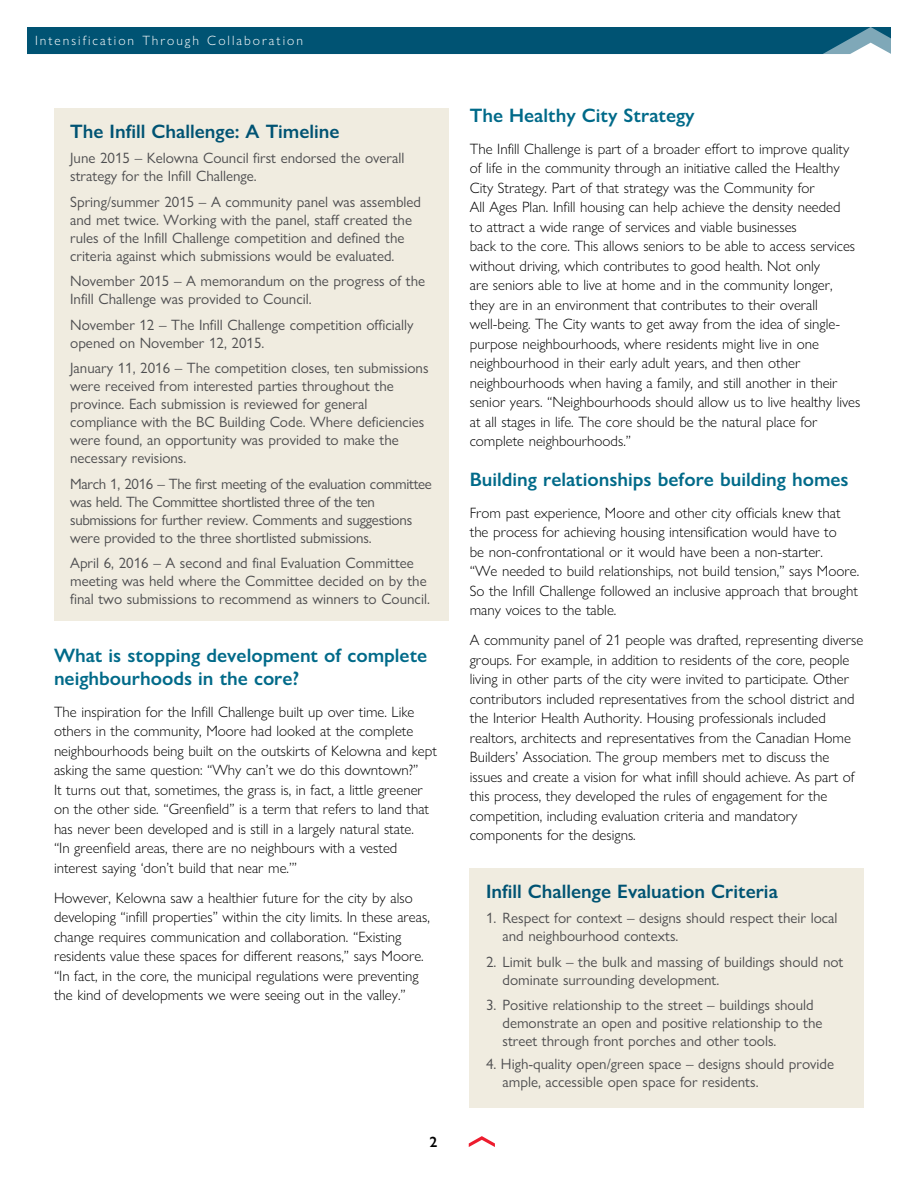
<style>
.page{position:relative;width:918px;height:1188px;background:#fff}
.page>*{position:absolute;margin:0;border:0;box-sizing:border-box;transform-origin:0 0}
.KTO_Subhead3_H3{font:600 19.5px/23.4px "Gill Sans Nova";color:#006a89}
.KTO_Box_Subhead_H3{font:600 19.5px "Gill Sans Nova";color:#005373}
.KTO_Body_P{font:300 15px/19.5px "Gill Sans Nova";color:#000}
.KTO_Box_Body_gray_P{font:15px/18px "Gill Sans Nova";color:#4d4d4f}
.KTO_Box_Body_gray_P-2{font:15px/18px "Gill Sans Nova";letter-spacing:-.02em;color:#4d4d4f}
.t1{font:600 15px "Gill Sans Nova";color:#000}
.t2{font:300 13.5px "Gill Sans Nova";letter-spacing:.15em;color:#fff}
</style>
<div class="page">
<div style="left:27px;top:27px;width:864px;height:27px;background:#005373"></div>
<svg style="left:823px;top:27px;width:68px;height:27px"></svg>
<svg style="left:469px;top:1136px;width:26px;height:11px"></svg>
<div style="left:54px;top:108px;width:394px;height:512px;background:#f0ece0"></div>
<div style="left:470px;top:868px;width:394px;height:239px;background:#f0ece0"></div>
<p class="t2" style="left:35px;top:33px;width:269px">Intensification Through Collaboration</p>
<h3 class="KTO_Box_Subhead_H3" style="left:70px;top:120px;width:271px">The Infill Challenge: A Timeline</h3>
<p class="KTO_Box_Body_gray_P" style="left:70px;top:149px;width:336px">June 2015 – Kelowna Council first endorsed the overall strategy for the Infill Challenge.</p>
<p class="KTO_Box_Body_gray_P" style="left:70px;top:192px;width:352px">Spring/summer 2015 – A community panel was assembled and met twice. Working with the panel, staff created the rules of the Infill Challenge competition and defined the criteria against which submissions would be evaluated.</p>
<p class="KTO_Box_Body_gray_P" style="left:70px;top:272px;width:357px">November 2015 – A memorandum on the progress of the<br>Infill Challenge was provided to Council.</p>
<p class="KTO_Box_Body_gray_P" style="left:70px;top:315px;width:345px">November 12 – The Infill Challenge competition officially opened on November 12, 2015.</p>
<p class="KTO_Box_Body_gray_P" style="left:70px;top:359px;width:360px">January 11, 2016 – The competition closes, ten submissions were received from interested parties throughout the province. Each submission is reviewed for general compliance with the BC Building Code. Where deficiencies were found, an opportunity was provided to make the necessary revisions.</p>
<p class="KTO_Box_Body_gray_P-2" style="left:70px;top:474px;width:363px">March 1, 2016 – The first meeting of the evaluation committee was held. The Committee shortlisted three of the ten submissions for further review. Comments and suggestions were provided to the three shortlisted submissions.</p>
<p class="KTO_Box_Body_gray_P" style="left:70px;top:554px;width:361px">April 6, 2016 – A second and final Evaluation Committee meeting was held where the Committee decided on by the final two submissions to recommend as winners to Council.</p>
<h3 class="KTO_Subhead3_H3" style="left:54px;top:643px;width:375px">What is stopping development of complete neighbourhoods in the core?</h3>
<p class="KTO_Body_P" style="left:54px;top:702px;width:384px">The inspiration for the Infill Challenge built up over time. Like others in the community, Moore had looked at the complete neighbourhoods being built on the outskirts of Kelowna and kept asking the same question: “Why can’t we do this downtown?”<br>It turns out that, sometimes, the grass is, in fact, a little greener on the other side. “Greenfield” is a term that refers to land that has never been developed and is still in a largely natural state.<br>“In greenfield areas, there are no neighbours with a vested interest saying ‘don’t build that near me.’”</p>
<p class="KTO_Body_P" style="left:54px;top:888px;width:377px">However, Kelowna saw a healthier future for the city by also developing “infill properties” within the city limits. In these areas, change requires communication and collaboration. “Existing residents value these spaces for different reasons,” says Moore. “In fact, in the core, the municipal regulations were preventing the kind of developments we were seeing out in the valley.”</p>
<p class="t1" style="left:429px;top:1133px;width:9px">2</p>
<h3 class="KTO_Subhead3_H3" style="left:470px;top:104px;width:226px">The Healthy City Strategy</h3>
<p class="KTO_Body_P" style="left:470px;top:139px;width:392px">The Infill Challenge is part of a broader effort to improve quality of life in the community through an initiative called the Healthy City Strategy. Part of that strategy was the Community for<br>All Ages Plan. Infill housing can help achieve the density needed<br>to attract a wide range of services and viable businesses<br>back to the core. This allows seniors to be able to access services without driving, which contributes to good health. Not only<br>are seniors able to live at home and in the community longer, they are in an environment that contributes to their overall well-being. The City wants to get away from the idea of single&shy;purpose neighbourhoods, where residents might live in one neighbourhood in their early adult years, and then other neighbourhoods when having a family, and still another in their senior years. “Neighbourhoods should allow us to live healthy lives at all stages in life. The core should be the natural place for complete neighbourhoods.”</p>
<h3 class="KTO_Subhead3_H3" style="left:470px;top:467px;width:380px">Building relationships before building homes</h3>
<p class="KTO_Body_P" style="left:470px;top:503px;width:391px">From past experience, Moore and other city officials knew that the process for achieving housing intensification would have to<br>be non-confrontational or it would have been a non-starter.<br>“We needed to build relationships, not build tension,” says Moore.<br>So the Infill Challenge followed an inclusive approach that brought many voices to the table.</p>
<p class="KTO_Body_P" style="left:470px;top:630px;width:395px">A community panel of 21 people was drafted, representing diverse groups. For example, in addition to residents of the core, people living in other parts of the city were invited to participate. Other contributors included representatives from the school district and the Interior Health Authority. Housing professionals included realtors, architects and representatives from the Canadian Home Builders’ Association. The group members met to discuss the issues and create a vision for what infill should achieve. As part of this process, they developed the rules of engagement for the competition, including evaluation criteria and mandatory components for the designs.</p>
<h3 class="KTO_Box_Subhead_H3" style="left:486px;top:880px;width:293px">Infill Challenge Evaluation Criteria</h3>
<p class="KTO_Box_Body_gray_P" style="left:502px;top:909px;width:337px;text-indent:-16px">1. Respect for context – designs should respect their local and neighbourhood contexts.</p>
<p class="KTO_Box_Body_gray_P" style="left:502px;top:952px;width:343px;text-indent:-16px">2. Limit bulk – the bulk and massing of buildings should not dominate surrounding development.</p>
<p class="KTO_Box_Body_gray_P" style="left:502px;top:996px;width:322px;text-indent:-16px">3. Positive relationship to the street – buildings should demonstrate an open and positive relationship to the street through front porches and other tools.</p>
<p class="KTO_Box_Body_gray_P" style="left:502px;top:1055px;width:333px;text-indent:-16px">4. High-quality open/green space – designs should provide ample, accessible open space for residents.</p>
</div>
